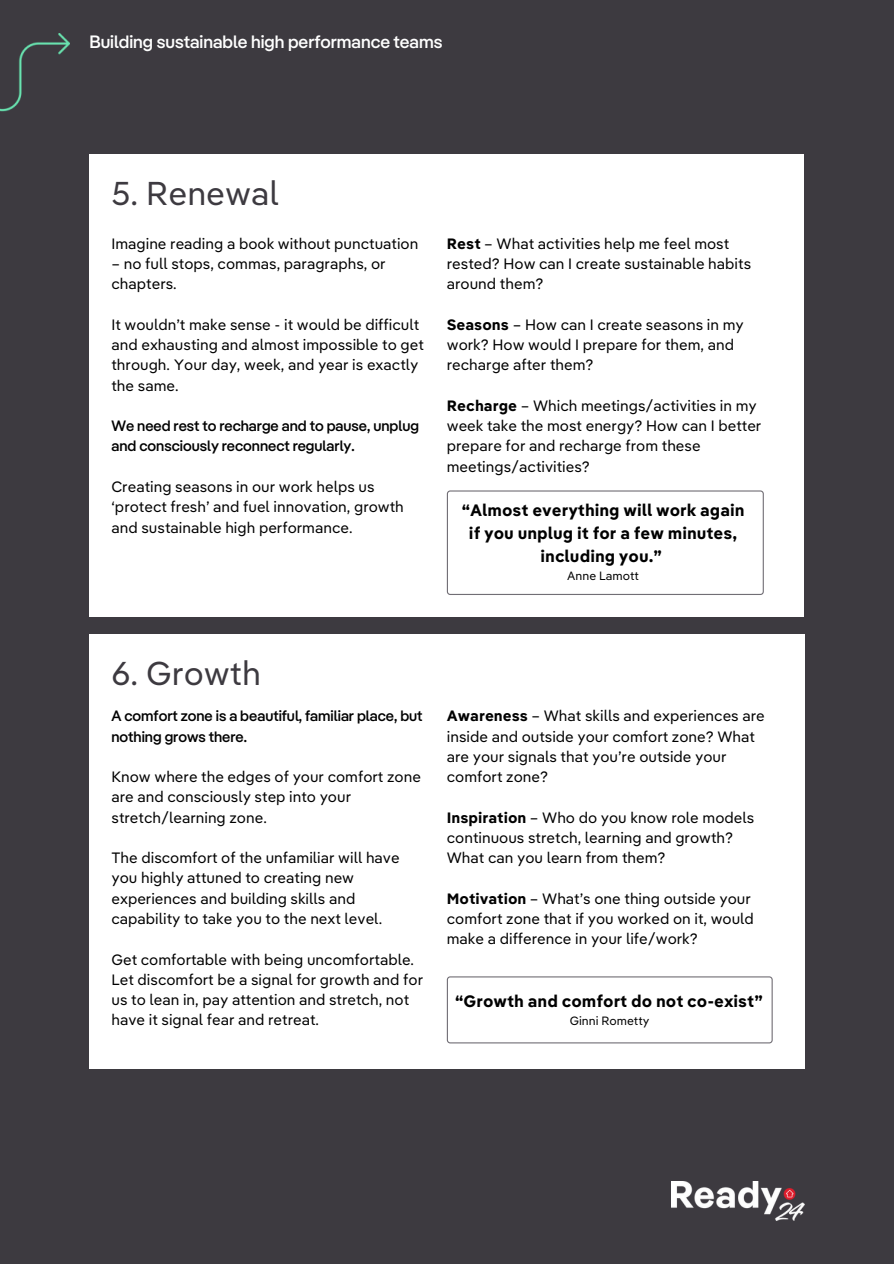
<style>
.page{position:relative;width:894px;height:1264px;background:#fff}
.page>*{position:absolute;margin:0;border:0;box-sizing:border-box;transform-origin:0 0}
.t1{font:33px "REA Pangea Text";color:#3d3a40}
.t2{font:500 17.85px "REA Pangea";color:#fff}
.t3{font:700 16.5px/23px "REA Pangea Text";color:#000;text-align:center}
.t4{font:15px/20.2px "REA Pangea Text";color:#000}
.t5{font:500 15px/20.2px "REA Pangea";color:#000}
.t6{font:12px "REA Pangea Text";color:#000}
.s1{font-weight:700}
</style>
<div class="page">
<div style="left:0;top:0;width:893px;height:1263px;background:#3d3a40"></div>
<img style="left:671px;top:1181px;width:133px;height:39px">
<div style="left:89px;top:154px;width:715px;height:462px;background:#fff"></div>
<svg style="left:446px;top:490px;width:317px;height:105px"></svg>
<img style="left:0;top:33px;width:69px;height:79px">
<div style="left:89px;top:634px;width:715px;height:434px;background:#fff"></div>
<svg style="left:446px;top:976px;width:326px;height:67px"></svg>
<p class="t2" style="left:89px;top:34px;width:354px">Building sustainable high performance teams</p>
<p class="t1" style="left:111px;top:180px;width:169px">5. Renewal</p>
<h4 class="t4" style="left:111px;top:235px;width:308px">Imagine reading a book without punctuation</h4>
<h4 class="t4" style="left:111px;top:255px;width:276px">– no full stops, commas, paragraphs, or chapters.</h4>
<p class="t4" style="left:111px;top:316px;width:314px">It wouldn’t make sense - it would be difficult and exhausting and almost impossible to get through. Your day, week, and year is exactly the same.</p>
<p class="t5" style="left:111px;top:417px;width:309px">We need rest to recharge and to pause, unplug and consciously reconnect regularly.</p>
<p class="t4" style="left:111px;top:478px;width:294px">Creating seasons in our work helps us ‘protect fresh’ and fuel innovation, growth and sustainable high performance.</p>
<p class="t4" style="left:446px;top:235px;width:306px"><span class="s1">Rest</span> – What activities help me feel most rested? How can I create sustainable habits around them?</p>
<h3 class="t4" style="left:446px;top:316px;width:298px"><span class="s1">Seasons</span> – How can I create seasons in my work? How would I prepare for them, and recharge after them?</h3>
<p class="t4" style="left:446px;top:397px;width:316px"><span class="s1">Recharge</span> – Which meetings/activities in my week take the most energy? How can I better prepare for and recharge from these meetings/activities?</p>
<h4 class="t3" style="left:461px;top:500px;width:284px">“Almost everything will work again if you unplug it for a few minutes, including you.”</h4>
<h4 class="t6" style="left:567px;top:571px;width:73px">Anne Lamott</h4>
<p class="t1" style="left:111px;top:660px;width:151px">6. Growth</p>
<p class="t5" style="left:111px;top:707px;width:312px">A comfort zone is a beautiful, familiar place, but nothing grows there.</p>
<p class="t4" style="left:111px;top:768px;width:311px">Know where the edges of your comfort zone are and consciously step into your stretch/learning zone.</p>
<p class="t4" style="left:111px;top:849px;width:290px">The discomfort of the unfamiliar will have you highly attuned to creating new experiences and building skills and capability to take you to the next level.</p>
<p class="t4" style="left:111px;top:950px;width:313px">Get comfortable with being uncomfortable.<br>Let discomfort be a signal for growth and for us to lean in, pay attention and stretch, not have it signal fear and retreat.</p>
<p class="t4" style="left:446px;top:707px;width:319px"><span class="s1">Awareness</span> – What skills and experiences are inside and outside your comfort zone? What are your signals that you’re outside your comfort zone?</p>
<p class="t4" style="left:446px;top:808px;width:309px"><span class="s1">Inspiration</span> – Who do you know role models continuous stretch, learning and growth?<br>What can you learn from them?</p>
<h3 class="t4" style="left:446px;top:889px;width:308px"><span class="s1">Motivation</span> – What’s one thing outside your comfort zone that if you worked on it, would make a difference in your life/work?</h3>
<p class="t3" style="left:455px;top:991px;width:309px">“Growth and comfort do not co-exist”</p>
<p class="t6" style="left:569px;top:1016px;width:81px">Ginni Rometty</p>
</div>
